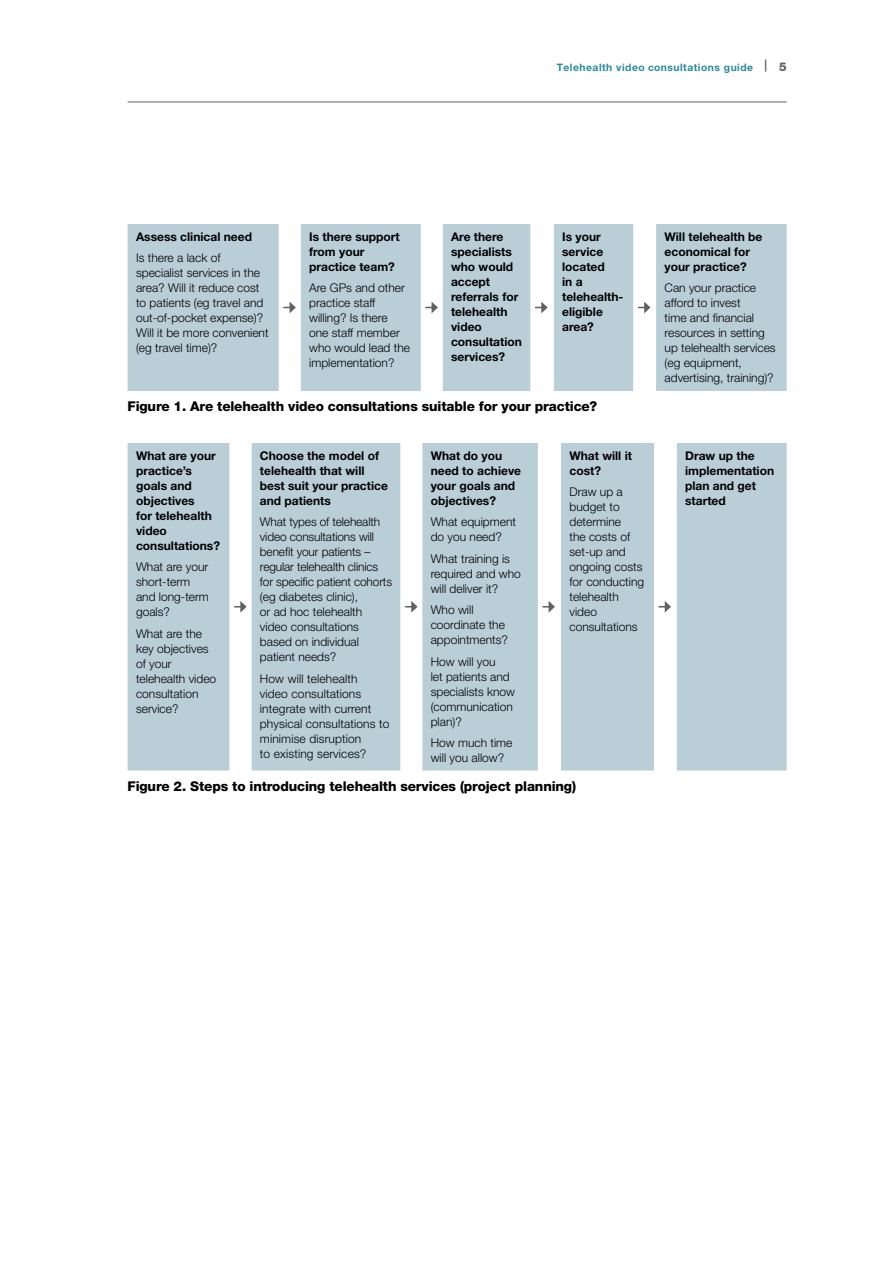
<style>
.page{position:relative;width:893px;height:1263px;background:#fff}
.page>*{position:absolute;margin:0;border:0;box-sizing:border-box;transform-origin:0 0}
.t1{font:800 13.5px "Helvetica Neue LT Std";letter-spacing:-.01em;color:#000}
.t2{font:300 12px/15px "Helvetica Neue LT Std";color:#000}
.t3{font:700 12px/15px "Helvetica Neue LT Std";color:#000}
.t4{font:700 10.2px "Helvetica Neue LT Std";letter-spacing:.05em;color:#27889f}
.s1{font-size:12px;color:#5f6062}
.s2{font-weight:800;font-size:12px;color:#5f6062}
</style>
<div class="page">
<hr style="left:128px;top:102px;width:659px;height:1px;background:#5f6062">
<div style="left:128px;top:224px;width:659px;height:167px;background:#baced8"></div>
<svg style="left:279px;top:224px;width:377px;height:167px;fill:#baced8"></svg>
<svg style="left:284px;top:302px;width:12px;height:11px"></svg>
<svg style="left:426px;top:302px;width:12px;height:11px"></svg>
<svg style="left:536px;top:302px;width:12px;height:11px"></svg>
<svg style="left:638px;top:302px;width:12px;height:11px"></svg>
<div style="left:128px;top:443px;width:659px;height:327px;background:#baced8"></div>
<svg style="left:230px;top:443px;width:447px;height:327px;fill:#baced8"></svg>
<svg style="left:235px;top:601px;width:12px;height:12px"></svg>
<svg style="left:406px;top:601px;width:12px;height:12px"></svg>
<svg style="left:543px;top:601px;width:12px;height:12px"></svg>
<svg style="left:659px;top:601px;width:12px;height:12px"></svg>
<p class="t4" style="left:557px;top:61px;width:231px">Telehealth video consultations guide <span class="s1">|</span> <span class="s2">5</span></p>
<p class="t3" style="left:136px;top:229px;width:117px">Assess clinical need</p>
<p class="t2" style="left:136px;top:250px;width:134px">Is there a lack of specialist services in the area? Will it reduce cost to patients (eg travel and out-of-pocket expense)?<br>Will it be more convenient (eg travel time)?</p>
<p class="t3" style="left:309px;top:229px;width:92px">Is there support from your practice team?</p>
<p class="t2" style="left:309px;top:280px;width:102px">Are GPs and other practice staff willing? Is there<br>one staff member who would lead the implementation?</p>
<p class="t3" style="left:451px;top:229px;width:72px">Are there specialists who would accept referrals for telehealth video consultation services?</p>
<p class="t3" style="left:562px;top:229px;width:63px">Is your service located<br>in a telehealth&shy;eligible area?</p>
<p class="t3" style="left:664px;top:229px;width:99px">Will telehealth be economical for your practice?</p>
<p class="t2" style="left:664px;top:280px;width:113px">Can your practice afford to invest<br>time and financial resources in setting up telehealth services (eg equipment, advertising, training)?</p>
<p class="t1" style="left:128px;top:399px;width:471px">Figure 1. Are telehealth video consultations suitable for your practice?</p>
<p class="t3" style="left:136px;top:448px;width:85px">What are your practice’s goals and objectives<br>for telehealth video consultations?</p>
<p class="t2" style="left:136px;top:559px;width:74px">What are your short-term and long-term goals?</p>
<p class="t2" style="left:136px;top:626px;width:82px">What are the key objectives of your telehealth video consultation service?</p>
<p class="t3" style="left:260px;top:448px;width:129px">Choose the model of telehealth that will best suit your practice and patients</p>
<p class="t2" style="left:260px;top:514px;width:134px">What types of telehealth video consultations will benefit your patients – regular telehealth clinics for specific patient cohorts (eg diabetes clinic),<br>or ad hoc telehealth video consultations based on individual patient needs?</p>
<p class="t2" style="left:260px;top:671px;width:131px">How will telehealth<br>video consultations integrate with current physical consultations to minimise disruption<br>to existing services?</p>
<p class="t3" style="left:431px;top:448px;width:92px">What do you need to achieve your goals and objectives?</p>
<p class="t2" style="left:431px;top:514px;width:87px">What equipment do you need?</p>
<p class="t2" style="left:431px;top:551px;width:92px">What training is required and who will deliver it?</p>
<p class="t2" style="left:431px;top:602px;width:79px">Who will coordinate the appointments?</p>
<p class="t2" style="left:431px;top:654px;width:86px">How will you<br>let patients and specialists know (communication plan)?</p>
<p class="t2" style="left:431px;top:735px;width:83px">How much time will you allow?</p>
<p class="t3" style="left:569px;top:448px;width:64px">What will it cost?</p>
<p class="t2" style="left:569px;top:484px;width:76px">Draw up a budget to determine<br>the costs of set-up and ongoing costs for conducting telehealth video consultations</p>
<p class="t1" style="left:128px;top:778px;width:450px">Figure 2. Steps to introducing telehealth services (project planning)</p>
<p class="t3" style="left:685px;top:448px;width:91px">Draw up the implementation plan and get started</p>
</div>
